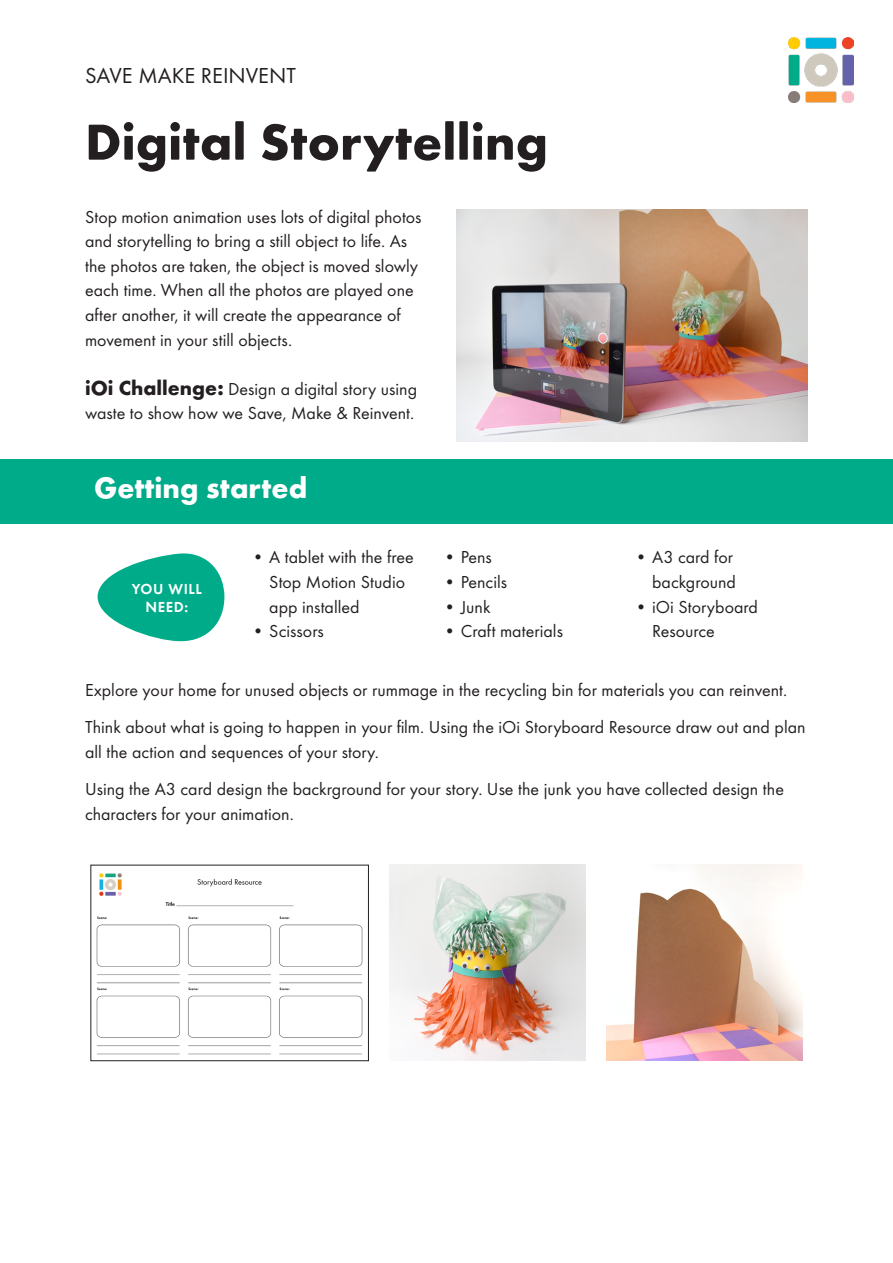
<style>
.page{position:relative;width:893px;height:1263px;background:#fff}
.page>*{position:absolute;margin:0;border:0;box-sizing:border-box;transform-origin:0 0}
.t1{font:700 52.5px "Futura Round";color:#231f20}
.t2{font:700 30px "Futura Round";color:#fff}
.t3{font:22.5px "Futura Round";color:#231f20}
.t4{font:18px/24.6px "Futura Round";color:#231f20}
.t5{font:600 15px/18.6px "Futura Round";letter-spacing:.04em;color:#fff;text-align:center}
.s1{font-weight:700;font-size:21px}
</style>
<div class="page">
<div style="left:0;top:459px;width:893px;height:65px;background:#00ab89"></div>
<img style="left:788px;top:37px;width:65px;height:66px">
<svg style="left:98px;top:553px;width:126px;height:88px"></svg>
<img style="left:456px;top:209px;width:352px;height:233px">
<img style="left:96px;top:873px;width:267px;height:182px">
<img style="left:389px;top:865px;width:196px;height:196px">
<img style="left:606px;top:865px;width:196px;height:196px">
<div style="left:91px;top:865px;width:278px;height:196px;border:1px solid #231f20"></div>
<p class="t3" style="left:85px;top:59px;width:212px">SAVE MAKE REINVENT</p>
<p class="t1" style="left:85px;top:102px;width:464px">Digital Storytelling</p>
<p class="t4" style="left:85px;top:203px;width:338px">Stop motion animation uses lots of digital photos and storytelling to bring a still object to life. As the photos are taken, the object is moved slowly each time. When all the photos are played one after another, it will create the appearance of movement in your still objects.</p>
<p class="t4" style="left:85px;top:375px;width:334px"><span class="s1">iOi Challenge:</span> Design a digital story using waste to show how we Save, Make &amp; Reinvent.</p>
<p class="t2" style="left:94px;top:465px;width:215px">Getting started</p>
<p class="t5" style="left:132px;top:578px;width:71px">YOU WILL<br>NEED:</p>
<p class="t4" style="left:269px;top:544px;width:146px;text-indent:-17px">• A tablet with the free<br>Stop Motion Studio app installed</p>
<p class="t4" style="left:252px;top:618px;width:73px">• Scissors</p>
<p class="t4" style="left:444px;top:544px;width:50px">• Pens</p>
<p class="t4" style="left:444px;top:568px;width:65px">• Pencils</p>
<p class="t4" style="left:444px;top:593px;width:48px">• Junk</p>
<p class="t4" style="left:444px;top:618px;width:121px">• Craft materials</p>
<p class="t4" style="left:635px;top:544px;width:102px;text-align:right">• A3 card for background</p>
<p class="t4" style="left:652px;top:593px;width:107px;text-indent:-17px">• iOi Storyboard<br>Resource</p>
<p class="t4" style="left:85px;top:676px;width:704px">Explore your home for unused objects or rummage in the recycling bin for materials you can reinvent.</p>
<p class="t4" style="left:85px;top:714px;width:722px">Think about what is going to happen in your film. Using the iOi Storyboard Resource draw out and plan all the action and sequences of your story.</p>
<p class="t4" style="left:85px;top:775px;width:700px">Using the A3 card design the backrground for your story. Use the junk you have collected design the characters for your animation.</p>
</div>
